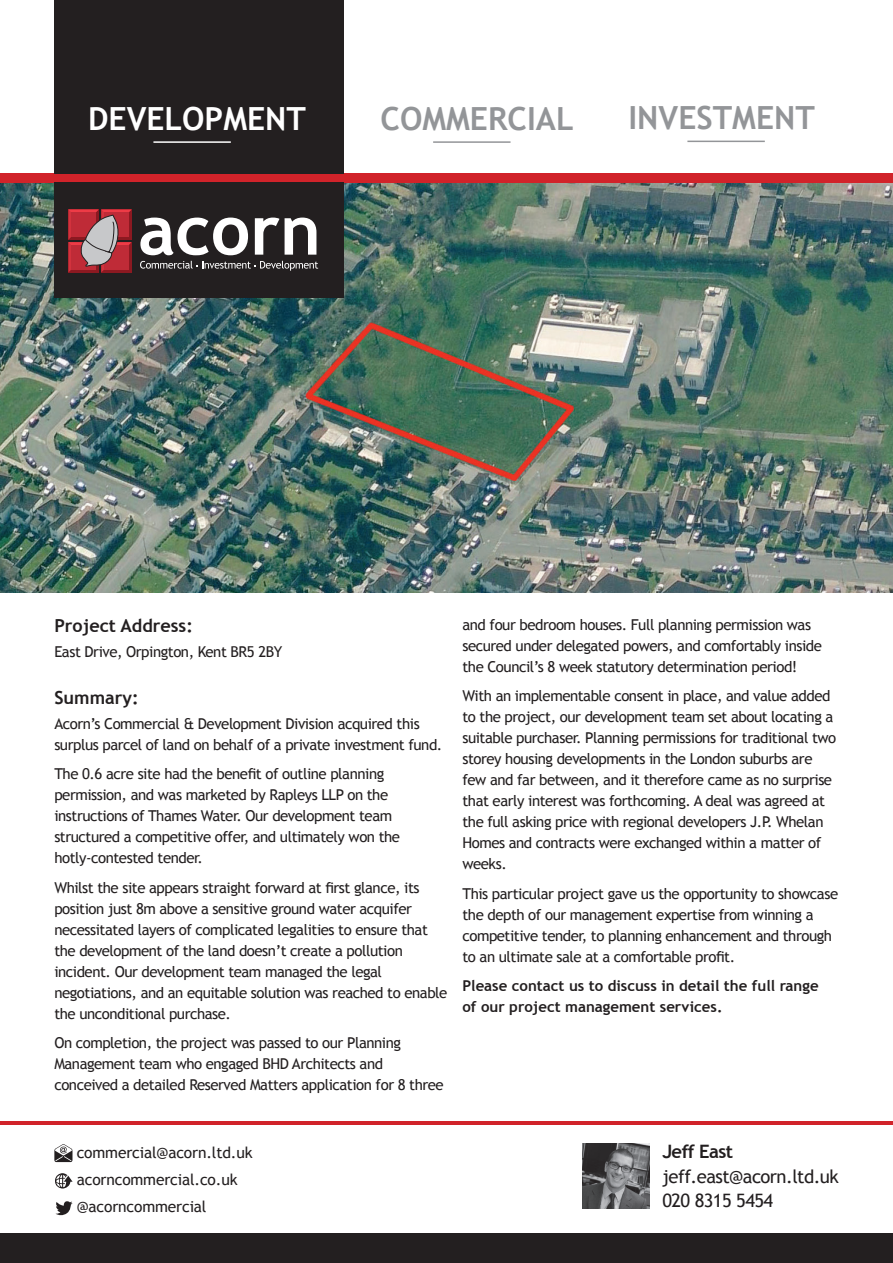
<style>
.page{position:relative;width:893px;height:1263px;background:#fff}
.page>*{position:absolute;margin:0;border:0;box-sizing:border-box;transform-origin:0 0}
.t1{font:700 31.8px "Trebuchet MS";color:#939598}
.t2{font:700 31.8px "Trebuchet MS";color:#fff}
.t3{font:18.45px/24.6px "Trebuchet MS";letter-spacing:-.03em;color:#231f20}
.t4{font:700 18.45px "Trebuchet MS";letter-spacing:-.03em;color:#231f20}
.t5{font:700 18px "Trebuchet MS";color:#231f20}
.t6{font:15.6px/27.3px "Trebuchet MS";letter-spacing:-.01em;color:#231f20}
.t7{font:15px/21px "Trebuchet MS";letter-spacing:-.03em;color:#231f20}
.t8{font:700 15px/21px "Trebuchet MS";color:#231f20}
</style>
<div class="page">
<img style="left:0;top:182px;width:893px;height:410px">
<div style="left:0;top:173px;width:893px;height:9px;background:#d1232a"></div>
<hr style="left:0;top:1121px;width:893px;height:4px;background:#d1232a">
<div style="left:54px;top:182px;width:290px;height:116px;background:#231f20"></div>
<div style="left:54px;top:0;width:290px;height:173px;background:#231f20"></div>
<svg style="left:140px;top:218px;width:108px;height:37px"></svg>
<svg style="left:255px;top:218px;width:24px;height:37px"></svg>
<svg style="left:285px;top:218px;width:31px;height:37px"></svg>
<svg style="left:140px;top:261px;width:178px;height:10px"></svg>
<svg style="left:68px;top:210px;width:63px;height:62px;background:#b3575f"></svg>
<hr style="left:153px;top:141px;width:78px;height:2px;background:#fff">
<hr style="left:433px;top:141px;width:77px;height:2px;background:#939598">
<hr style="left:687px;top:141px;width:78px;height:1px;background:#939598">
<img style="left:582px;top:1144px;width:67px;height:65px">
<div style="left:0;top:1233px;width:893px;height:30px;background:#231f20"></div>
<svg style="left:55px;top:1201px;width:18px;height:15px"></svg>
<svg style="left:54px;top:1144px;width:19px;height:18px"></svg>
<svg style="left:55px;top:1173px;width:18px;height:15px"></svg>
<h1 class="t2" style="left:88px;top:99px;width:219px">DEVELOPMENT</h1>
<h1 class="t1" style="left:380px;top:99px;width:195px">COMMERCIAL</h1>
<h1 class="t1" style="left:628px;top:98px;width:188px">INVESTMENT</h1>
<p class="t5" style="left:54px;top:614px;width:140px">Project Address:</p>
<p class="t7" style="left:54px;top:642px;width:229px">East Drive, Orpington, Kent BR5 2BY</p>
<p class="t5" style="left:54px;top:686px;width:86px">Summary:</p>
<p class="t7" style="left:54px;top:713px;width:390px">Acorn’s Commercial &amp; Development Division acquired this surplus parcel of land on behalf of a private investment fund.</p>
<p class="t7" style="left:54px;top:764px;width:347px">The 0.6 acre site had the benefit of outline planning permission, and was marketed by Rapleys LLP on the instructions of Thames Water. Our development team structured a competitive offer, and ultimately won the hotly-contested tender.</p>
<p class="t7" style="left:54px;top:877px;width:394px">Whilst the site appears straight forward at first glance, its position just 8m above a sensitive ground water acquifer necessitated layers of complicated legalities to ensure that the development of the land doesn’t create a pollution incident. Our development team managed the legal negotiations, and an equitable solution was reached to enable the unconditional purchase.</p>
<p class="t7" style="left:54px;top:1033px;width:391px">On completion, the project was passed to our Planning<br>Management team who engaged BHD Architects and conceived a detailed Reserved Matters application for 8 three</p>
<p class="t7" style="left:462px;top:614px;width:361px">and four bedroom houses. Full planning permission was secured under delegated powers, and comfortably inside the Council’s 8 week statutory determination period!</p>
<p class="t7" style="left:462px;top:686px;width:375px">With an implementable consent in place, and value added to the project, our development team set about locating a suitable purchaser. Planning permissions for traditional two storey housing developments in the London suburbs are few and far between, and it therefore came as no surprise that early interest was forthcoming. A deal was agreed at the full asking price with regional developers J.P. Whelan Homes and contracts were exchanged within a matter of weeks.</p>
<p class="t7" style="left:462px;top:883px;width:377px">This particular project gave us the opportunity to showcase the depth of our management expertise from winning a competitive tender, to planning enhancement and through to an ultimate sale at a comfortable profit.</p>
<p class="t8" style="left:462px;top:976px;width:358px">Please contact us to discuss in detail the full range of our project management services.</p>
<p class="t6" style="left:77px;top:1139px;width:177px">commercial@acorn.ltd.uk acorncommercial.co.uk @acorncommercial</p>
<p class="t4" style="left:662px;top:1140px;width:72px">Jeff East</p>
<p class="t3" style="left:662px;top:1164px;width:178px">jeff.east@acorn.ltd.uk<br>020 8315 5454</p>
</div>
